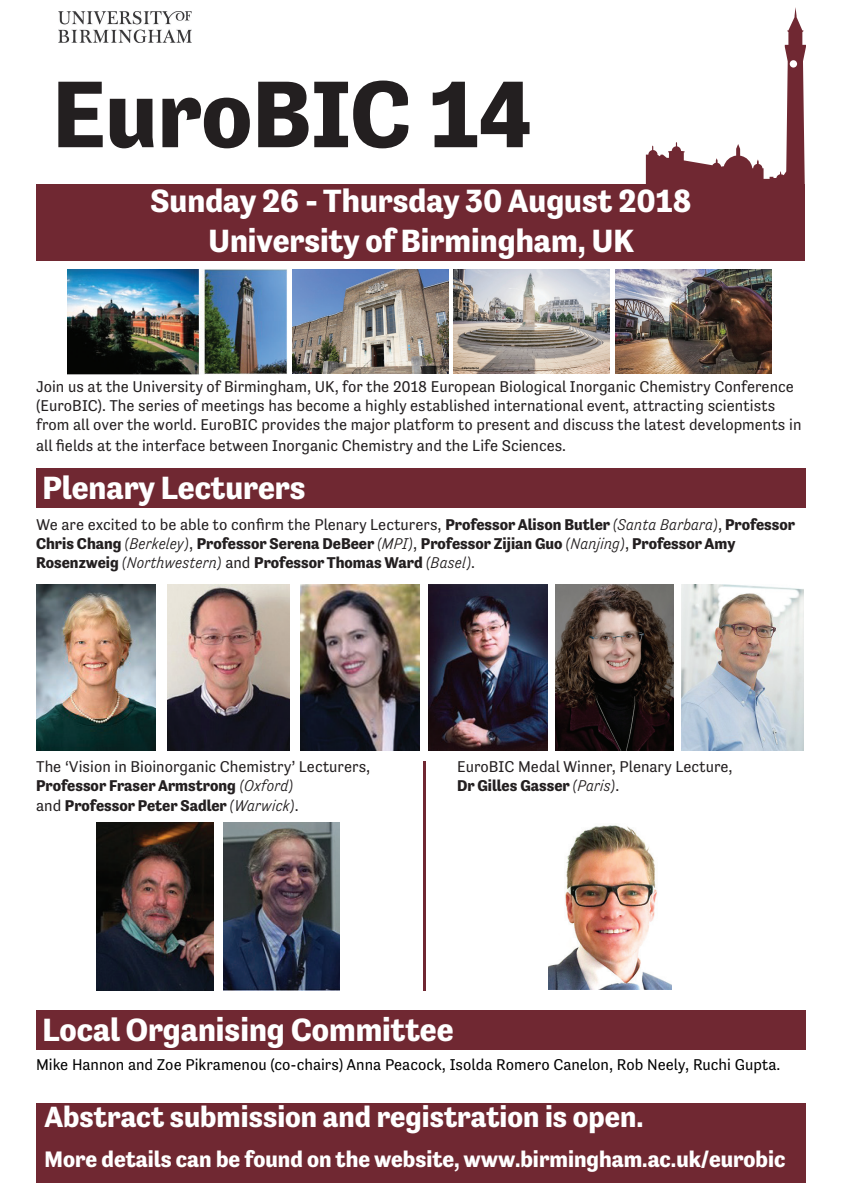
<style>
.page{position:relative;width:842px;height:1191px;background:#fff}
.page>*{position:absolute;margin:0;border:0;box-sizing:border-box;transform-origin:0 0}
.t1{font:700 97px "Tenso";color:#231f20}
.t2{font:700 33px/39.6px "Tenso";color:#fff;text-align:center}
.t3{font:700 30px "Tenso";color:#fff}
.t4{font:700 23px "Tenso";color:#fff}
.t5{font:16px/19.6px "Tenso";color:#231f20}
.t6{font:700 16px/19.2px "Tenso";color:#231f20}
.t7{font:16px "Tenso";color:#000}
.s1{font-weight:400}
.s2{font-weight:300;font-style:italic}
.s3{font-weight:700}
</style>
<div class="page">
<div style="left:36px;top:468px;width:770px;height:40px;background:#702832"></div>
<div style="left:36px;top:1103px;width:770px;height:79px;background:#702832"></div>
<img style="left:67px;top:269px;width:220px;height:105px">
<img style="left:59px;top:11px;width:132px;height:31px">
<svg style="left:646px;top:7px;width:160px;height:189px"></svg>
<div style="left:36px;top:184px;width:768px;height:77px;background:#702832"></div>
<img style="left:36px;top:585px;width:120px;height:165px">
<img style="left:167px;top:585px;width:122px;height:166px">
<img style="left:300px;top:585px;width:120px;height:166px">
<img style="left:428px;top:585px;width:119px;height:166px">
<img style="left:556px;top:585px;width:118px;height:165px">
<img style="left:681px;top:585px;width:122px;height:166px">
<img style="left:454px;top:269px;width:156px;height:105px">
<img style="left:293px;top:269px;width:156px;height:104px">
<img style="left:615px;top:269px;width:156px;height:104px">
<img style="left:96px;top:822px;width:118px;height:168px">
<img style="left:223px;top:822px;width:116px;height:168px">
<img style="left:549px;top:825px;width:123px;height:164px">
<hr style="left:424px;top:760px;width:2px;height:230px;background:#702832">
<div style="left:36px;top:1010px;width:770px;height:40px;background:#702832"></div>
<h1 class="t1" style="left:52px;top:59px;width:482px">EuroBIC 14</h1>
<h2 class="t2" style="left:151px;top:181px;width:542px">Sunday 26 - Thursday 30 August 2018<br>University of Birmingham, UK</h2>
<p class="t5" style="left:36px;top:377px;width:767px">Join us at the University of Birmingham, UK, for the 2018 European Biological Inorganic Chemistry Conference (EuroBIC). The series of meetings has become a highly established international event, attracting scientists from all over the world. EuroBIC provides the major platform to present and discuss the latest developments in all fields at the interface between Inorganic Chemistry and the Life Sciences.</p>
<h2 class="t2" style="left:43px;top:468px;width:265px">Plenary Lecturers</h2>
<p class="t6" style="left:36px;top:514px;width:761px"><span class="s1">We are excited to be able to confirm the Plenary Lecturers,</span> Professor Alison Butler <span class="s2">(Santa Barbara)</span><span class="s1">,</span> Professor<br>Chris Chang <span class="s2">(Berkeley)</span><span class="s1">,</span> Professor Serena DeBeer <span class="s2">(MPI)</span><span class="s1">,</span> Professor Zijian Guo <span class="s2">(Nanjing)</span><span class="s1">,</span> Professor Amy<br>Rosenzweig <span class="s2">(Northwestern)</span> <span class="s1">and</span> Professor Thomas Ward <span class="s2">(Basel)</span><span class="s1">.</span></p>
<p class="t5" style="left:36px;top:757px;width:336px;line-height:19.2px">The ‘Vision in Bioinorganic Chemistry’ Lecturers,<br><span class="s3">Professor Fraser Armstrong</span> <span class="s2">(Oxford)<br></span>and <span class="s3">Professor Peter Sadler</span> <span class="s2">(Warwick)</span>.</p>
<p class="t5" style="left:457px;top:757px;width:277px;line-height:19.2px">EuroBIC Medal Winner, Plenary Lecture,<br><span class="s3">Dr Gilles Gasser</span> <span class="s2">(Paris)</span>.</p>
<h2 class="t2" style="left:43px;top:1009px;width:412px">Local Organising Committee</h2>
<p class="t7" style="left:36px;top:1056px;width:746px">Mike Hannon and Zoe Pikramenou (co-chairs) Anna Peacock, Isolda Romero Canelon, Rob Neely, Ruchi Gupta.</p>
<h3 class="t3" style="left:45px;top:1099px;width:600px">Abstract submission and registration is open.</h3>
<h3 class="t4" style="left:45px;top:1146px;width:742px">More details can be found on the website, www.birmingham.ac.uk/eurobic</h3>
</div>
